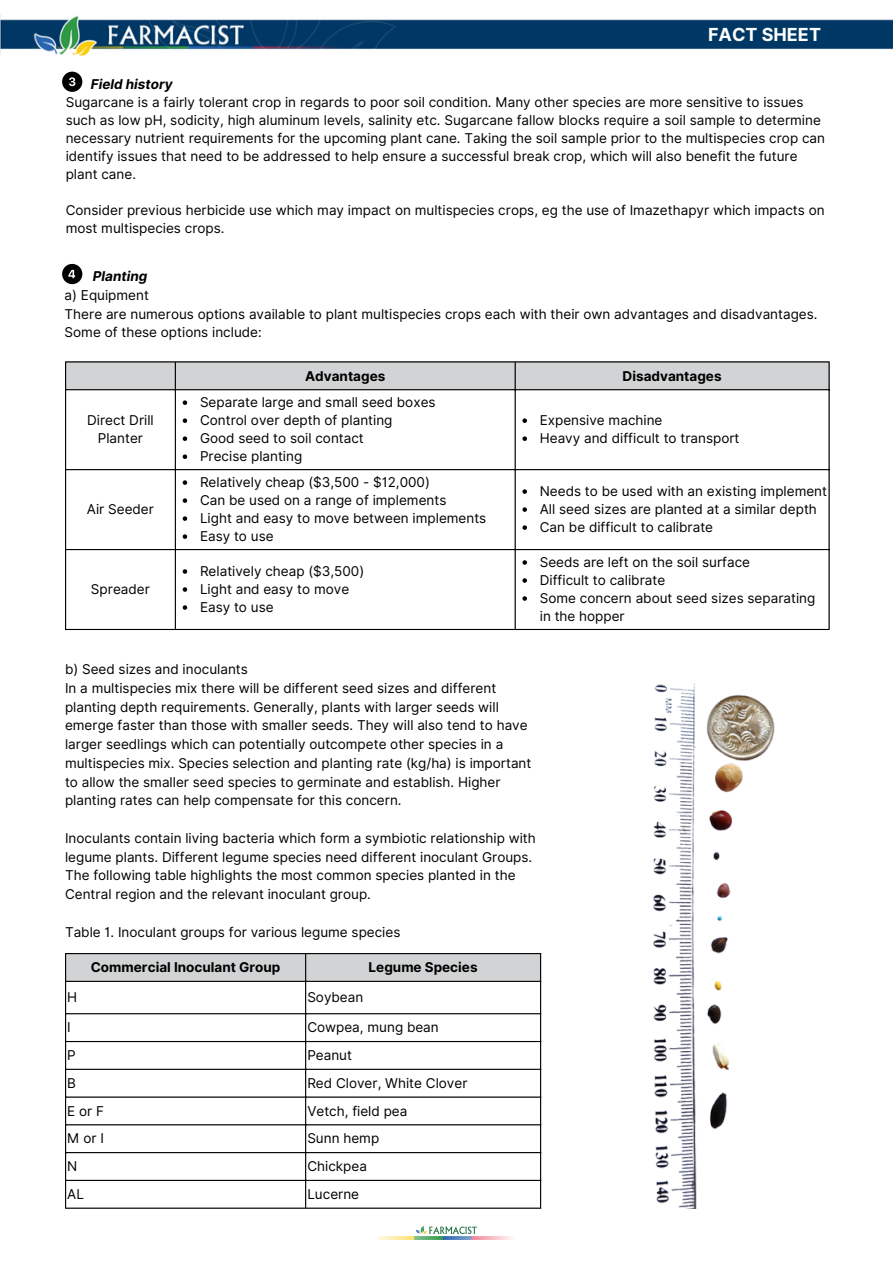
<style>
.page{position:relative;width:893px;height:1264px;background:#fff}
.page>*{position:absolute;margin:0;border:0;box-sizing:border-box;transform-origin:0 0}
.t1{font:700 18px "Inter";color:#fefffe}
.t2{font:13.5px/18.8px "Inter";color:#000}
.t3{font:700 13.5px "Inter";color:#000}
.t4{font:italic 700 13.5px "Inter";color:#000}
</style>
<div class="page">
<img style="left:0;top:15px;width:892px;height:40px">
<svg style="left:62px;top:264px;width:20px;height:20px"></svg>
<div style="left:66px;top:362px;width:762px;height:27px;background:#d1d3d4"></div>
<svg style="left:66px;top:390px;width:762px;height:239px"></svg>
<svg style="left:183px;top:400px;width:4px;height:5px"></svg>
<svg style="left:183px;top:418px;width:4px;height:5px"></svg>
<svg style="left:183px;top:436px;width:4px;height:5px"></svg>
<svg style="left:183px;top:454px;width:4px;height:5px"></svg>
<svg style="left:522px;top:418px;width:5px;height:5px"></svg>
<svg style="left:522px;top:436px;width:5px;height:5px"></svg>
<svg style="left:183px;top:480px;width:4px;height:5px"></svg>
<svg style="left:183px;top:498px;width:4px;height:5px"></svg>
<svg style="left:183px;top:516px;width:4px;height:5px"></svg>
<svg style="left:183px;top:534px;width:4px;height:5px"></svg>
<svg style="left:522px;top:489px;width:5px;height:5px"></svg>
<svg style="left:522px;top:507px;width:5px;height:5px"></svg>
<svg style="left:522px;top:525px;width:5px;height:5px"></svg>
<svg style="left:183px;top:569px;width:4px;height:4px"></svg>
<svg style="left:183px;top:587px;width:4px;height:4px"></svg>
<svg style="left:183px;top:605px;width:4px;height:4px"></svg>
<svg style="left:522px;top:560px;width:5px;height:4px"></svg>
<svg style="left:522px;top:578px;width:5px;height:4px"></svg>
<svg style="left:522px;top:596px;width:5px;height:4px"></svg>
<hr style="left:65px;top:362px;width:1px;height:267px;background:#000">
<hr style="left:175px;top:362px;width:1px;height:267px;background:#000">
<hr style="left:514px;top:362px;width:1px;height:267px;background:#000">
<hr style="left:828px;top:362px;width:1px;height:267px;background:#000">
<hr style="left:65px;top:361px;width:764px;height:1px;background:#000">
<hr style="left:65px;top:389px;width:764px;height:1px;background:#000">
<hr style="left:65px;top:469px;width:764px;height:1px;background:#000">
<hr style="left:65px;top:549px;width:764px;height:1px;background:#000">
<hr style="left:65px;top:629px;width:764px;height:1px;background:#000">
<div style="left:66px;top:954px;width:474px;height:26px;background:#d1d3d4"></div>
<svg style="left:66px;top:981px;width:474px;height:226px"></svg>
<hr style="left:65px;top:954px;width:1px;height:253px;background:#000">
<hr style="left:305px;top:954px;width:1px;height:253px;background:#000">
<hr style="left:540px;top:954px;width:1px;height:253px;background:#000">
<hr style="left:65px;top:953px;width:476px;height:1px;background:#000">
<hr style="left:65px;top:980px;width:476px;height:1px;background:#000">
<hr style="left:65px;top:1013px;width:476px;height:1px;background:#000">
<hr style="left:65px;top:1040px;width:476px;height:2px;background:#000">
<hr style="left:65px;top:1068px;width:476px;height:1px;background:#000">
<hr style="left:65px;top:1096px;width:476px;height:1px;background:#000">
<hr style="left:65px;top:1124px;width:476px;height:1px;background:#000">
<hr style="left:65px;top:1151px;width:476px;height:2px;background:#000">
<hr style="left:65px;top:1179px;width:476px;height:1px;background:#000">
<hr style="left:65px;top:1207px;width:476px;height:1px;background:#000">
<img style="left:416px;top:1226px;width:61px;height:7px">
<img style="left:379px;top:1236px;width:132px;height:2px">
<img style="left:653px;top:683px;width:122px;height:525px">
<svg style="left:62px;top:72px;width:20px;height:20px"></svg>
<p class="t1" style="left:708px;top:24px;width:114px">FACT SHEET</p>
<p class="t4" style="left:91px;top:76px;width:83px">Field history</p>
<p class="t2" style="left:66px;top:93px;width:760px;line-height:18px">Sugarcane is a fairly tolerant crop in regards to poor soil condition. Many other species are more sensitive to issues such as low pH, sodicity, high aluminum levels, salinity etc. Sugarcane fallow blocks require a soil sample to determine necessary nutrient requirements for the upcoming plant cane. Taking the soil sample prior to the multispecies crop can identify issues that need to be addressed to help ensure a successful break crop, which will also benefit the future plant cane.</p>
<p class="t2" style="left:66px;top:201px;width:760px;line-height:18px">Consider previous herbicide use which may impact on multispecies crops, eg the use of Imazethapyr which impacts on most multispecies crops.</p>
<p class="t4" style="left:93px;top:268px;width:56px">Planting</p>
<p class="t2" style="left:65px;top:285px;width:86px">a) Equipment</p>
<p class="t2" style="left:65px;top:304px;width:754px">There are numerous options available to plant multispecies crops each with their own advantages and disadvantages.<br>Some of these options include:</p>
<p class="t3" style="left:305px;top:367px;width:82px">Advantages</p>
<p class="t3" style="left:622px;top:367px;width:100px">Disadvantages</p>
<p class="t2" style="left:87px;top:411px;width:68px;line-height:18px;text-align:center">Direct Drill<br>Planter</p>
<p class="t2" style="left:200px;top:393px;width:237px">Separate large and small seed boxes</p>
<p class="t2" style="left:200px;top:411px;width:194px">Control over depth of planting</p>
<p class="t2" style="left:200px;top:429px;width:165px">Good seed to soil contact</p>
<p class="t2" style="left:200px;top:447px;width:104px">Precise planting</p>
<p class="t2" style="left:539px;top:411px;width:124px">Expensive machine</p>
<p class="t2" style="left:539px;top:429px;width:201px">Heavy and difficult to transport</p>
<p class="t2" style="left:87px;top:500px;width:69px">Air Seeder</p>
<p class="t2" style="left:91px;top:579px;width:60px">Spreader</p>
<p class="t2" style="left:200px;top:473px;width:231px">Relatively cheap ($3,500 - $12,000)</p>
<p class="t2" style="left:200px;top:491px;width:248px">Can be used on a range of implements</p>
<p class="t2" style="left:200px;top:509px;width:288px">Light and easy to move between implements</p>
<p class="t2" style="left:200px;top:527px;width:75px">Easy to use</p>
<p class="t2" style="left:200px;top:561px;width:166px">Relatively cheap ($3,500)</p>
<p class="t2" style="left:200px;top:579px;width:151px">Light and easy to move</p>
<p class="t2" style="left:200px;top:597px;width:75px">Easy to use</p>
<p class="t2" style="left:539px;top:482px;width:289px">Needs to be used with an existing implement</p>
<p class="t2" style="left:539px;top:500px;width:278px">All seed sizes are planted at a similar depth</p>
<p class="t2" style="left:539px;top:518px;width:175px">Can be difficult to calibrate</p>
<p class="t2" style="left:539px;top:552px;width:212px">Seeds are left on the soil surface</p>
<p class="t2" style="left:539px;top:570px;width:127px">Difficult to calibrate</p>
<p class="t2" style="left:539px;top:589px;width:277px;line-height:18px">Some concern about seed sizes separating in the hopper</p>
<p class="t2" style="left:65px;top:660px;width:184px">b) Seed sizes and inoculants</p>
<p class="t2" style="left:65px;top:678px;width:468px">In a multispecies mix there will be different seed sizes and different planting depth requirements. Generally, plants with larger seeds will emerge faster than those with smaller seeds. They will also tend to have larger seedlings which can potentially outcompete other species in a multispecies mix. Species selection and planting rate (kg/ha) is important to allow the smaller seed species to germinate and establish. Higher planting rates can help compensate for this concern.</p>
<p class="t2" style="left:65px;top:828px;width:472px">Inoculants contain living bacteria which form a symbiotic relationship with legume plants. Different legume species need different inoculant Groups.<br>The following table highlights the most common species planted in the Central region and the relevant inoculant group.</p>
<p class="t2" style="left:65px;top:922px;width:337px">Table 1. Inoculant groups for various legume species</p>
<p class="t3" style="left:91px;top:959px;width:191px">Commercial Inoculant Group</p>
<p class="t3" style="left:368px;top:959px;width:110px">Legume Species</p>
<p class="t2" style="left:67px;top:987px;width:11px">H</p>
<p class="t2" style="left:307px;top:987px;width:57px">Soybean</p>
<p class="t2" style="left:67px;top:1018px;width:5px">I</p>
<p class="t2" style="left:307px;top:1018px;width:133px">Cowpea, mung bean</p>
<p class="t2" style="left:67px;top:1045px;width:10px">P</p>
<p class="t2" style="left:307px;top:1045px;width:46px">Peanut</p>
<p class="t2" style="left:67px;top:1073px;width:10px">B</p>
<p class="t2" style="left:307px;top:1073px;width:162px">Red Clover, White Clover</p>
<p class="t2" style="left:67px;top:1101px;width:38px">EorF</p>
<p class="t2" style="left:307px;top:1101px;width:101px">Vetch, field pea</p>
<p class="t2" style="left:67px;top:1129px;width:38px">MorI</p>
<p class="t2" style="left:307px;top:1129px;width:73px">Sunn hemp</p>
<p class="t2" style="left:67px;top:1156px;width:12px">N</p>
<p class="t2" style="left:307px;top:1156px;width:61px">Chickpea</p>
<p class="t2" style="left:67px;top:1184px;width:18px">AL</p>
<p class="t2" style="left:307px;top:1184px;width:53px">Lucerne</p>
</div>
